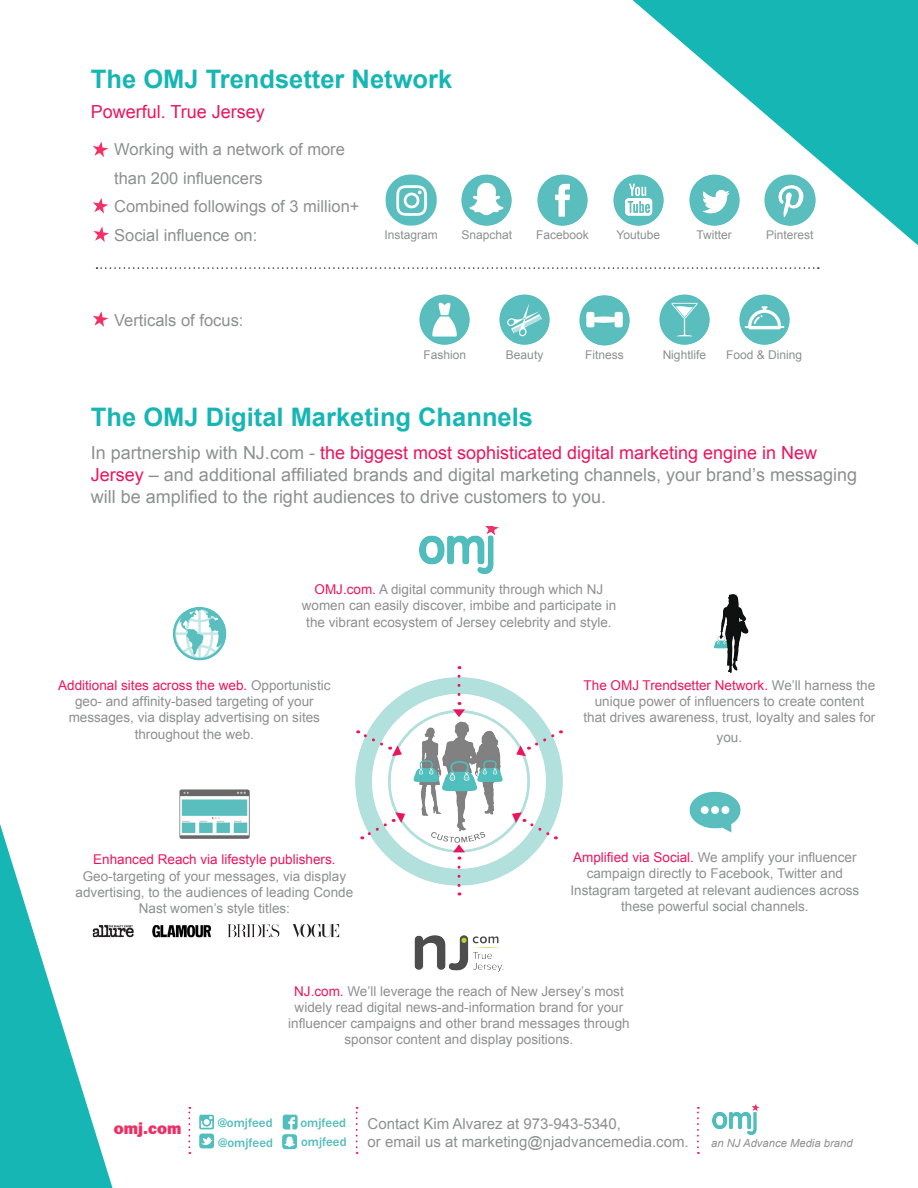
<style>
.page{position:relative;width:918px;height:1188px;background:#fff}
.page>*{position:absolute;margin:0;border:0;box-sizing:border-box;transform-origin:0 0}
.t1{font:700 25.5px "Arial";color:#16b6b4}
.t2{font:18px/21.6px "Arial";color:#8e8f8f}
.t3{font:18px "Arial";color:#ec155d}
.t4{font:16.65px "ITC Franklin Gothic Std Hvy";color:#ed3065}
.t5{font:16.5px/28.5px "Arial";color:#8e8f8f}
.t6{font:15px "Arial";color:#8e8f8f}
.t7{font:13.5px/16.2px "Arial";color:#8e8f8f;text-align:center}
.t8{font:500 12.9px "ITC Franklin Gothic Std";color:#52bdbc}
.t9{font:12px "Arial";color:#8e8f8f}
.t10{font:italic 11.25px "Arial";color:#8e8f8f}
.s1{color:#ec155d}
</style>
<div class="page">
<svg style="left:0;top:824px;width:113px;height:364px"></svg>
<svg style="left:632px;top:0;width:286px;height:245px;fill:#16b6b4"></svg>
<svg style="left:93px;top:141px;width:15px;height:16px"></svg>
<svg style="left:93px;top:311px;width:15px;height:16px"></svg>
<svg style="left:93px;top:198px;width:15px;height:16px"></svg>
<img style="left:461px;top:174px;width:51px;height:52px">
<img style="left:499px;top:294px;width:51px;height:51px">
<img style="left:613px;top:174px;width:51px;height:52px">
<img style="left:659px;top:294px;width:51px;height:51px">
<img style="left:385px;top:174px;width:52px;height:52px">
<img style="left:419px;top:294px;width:51px;height:51px">
<img style="left:688px;top:174px;width:52px;height:52px">
<img style="left:739px;top:294px;width:51px;height:51px">
<img style="left:537px;top:174px;width:51px;height:52px">
<img style="left:579px;top:295px;width:51px;height:50px">
<img style="left:764px;top:174px;width:52px;height:52px">
<svg style="left:97px;top:267px;width:722px;height:2px"></svg>
<img style="left:355px;top:668px;width:208px;height:217px">
<img style="left:362px;top:686px;width:192px;height:193px">
<img style="left:714px;top:594px;width:35px;height:80px">
<img style="left:419px;top:526px;width:80px;height:48px">
<img style="left:414px;top:935px;width:90px;height:37px">
<img style="left:179px;top:789px;width:71px;height:50px">
<img style="left:689px;top:791px;width:52px;height:42px">
<img style="left:172px;top:607px;width:55px;height:54px">
<svg style="left:458px;top:666px;width:2px;height:29px"></svg>
<svg style="left:453px;top:702px;width:12px;height:15px"></svg>
<svg style="left:458px;top:867px;width:2px;height:29px"></svg>
<svg style="left:453px;top:844px;width:12px;height:16px"></svg>
<svg style="left:512px;top:812px;width:44px;height:28px"></svg>
<svg style="left:362px;top:812px;width:43px;height:28px"></svg>
<svg style="left:516px;top:730px;width:45px;height:26px"></svg>
<svg style="left:358px;top:730px;width:44px;height:26px"></svg>
<svg style="left:199px;top:1115px;width:15px;height:14px"></svg>
<div style="left:199px;top:1134px;width:15px;height:14px;background:#52bdbc;border-radius:3px"></div>
<svg style="left:201px;top:1137px;width:12px;height:8px"></svg>
<svg style="left:282px;top:1115px;width:16px;height:34px"></svg>
<svg style="left:188px;top:1107px;width:2px;height:47px"></svg>
<svg style="left:356px;top:1107px;width:2px;height:47px"></svg>
<img style="left:712px;top:1104px;width:47px;height:30px">
<svg style="left:697px;top:1107px;width:2px;height:47px"></svg>
<img style="left:85px;top:916px;width:255px;height:26px">
<svg style="left:94px;top:226px;width:15px;height:16px"></svg>
<p class="t1" style="left:91px;top:62px;width:363px">The OMJ Trendsetter Network</p>
<p class="t3" style="left:91px;top:100px;width:176px">Powerful. True Jersey</p>
<p class="t5" style="left:114px;top:135px;width:232px">Working with a network of more than 200 influencers</p>
<p class="t5" style="left:114px;top:192px;width:247px">Combined followings of 3 million+</p>
<p class="t5" style="left:114px;top:221px;width:145px">Social influence on:</p>
<p class="t9" style="left:384px;top:227px;width:55px">Instagram</p>
<p class="t9" style="left:461px;top:227px;width:52px">Snapchat</p>
<p class="t9" style="left:536px;top:227px;width:54px">Facebook</p>
<p class="t9" style="left:617px;top:227px;width:45px">Youtube</p>
<p class="t9" style="left:696px;top:227px;width:37px">Twitter</p>
<p class="t9" style="left:766px;top:227px;width:49px">Pinterest</p>
<p class="t5" style="left:114px;top:306px;width:131px">Verticals of focus:</p>
<p class="t9" style="left:423px;top:347px;width:44px">Fashion</p>
<p class="t9" style="left:506px;top:347px;width:39px">Beauty</p>
<p class="t9" style="left:585px;top:347px;width:40px">Fitness</p>
<p class="t9" style="left:663px;top:347px;width:45px">Nightlife</p>
<p class="t9" style="left:726px;top:347px;width:78px">Food &amp; Dining</p>
<p class="t1" style="left:91px;top:400px;width:444px">The OMJ Digital Marketing Channels</p>
<p class="t2" style="left:91px;top:443px;width:768px">In partnership with NJ.com - <span class="s1">the biggest most sophisticated digital marketing engine in New<br>Jersey</span> – and additional affiliated brands and digital marketing channels, your brand’s messaging will be amplified to the right audiences to drive customers to you.</p>
<p class="t7" style="left:302px;top:581px;width:316px"><span class="s1">OMJ.com.</span> A digital community through which NJ women can easily discover, imbibe and participate in the vibrant ecosystem of Jersey celebrity and style.</p>
<p class="t7" style="left:58px;top:677px;width:274px"><span class="s1">Additional sites across the web.</span> Opportunistic geo- and affinity-based targeting of your messages, via display advertising on sites throughout the web.</p>
<p class="t7" style="left:76px;top:852px;width:279px"><span class="s1">Enhanced Reach via lifestyle publishers.<br></span>Geo-targeting of your messages, via display advertising, to the audiences of leading Conde Nast women’s style titles:</p>
<p class="t7" style="left:583px;top:677px;width:293px"><span class="s1">The OMJ Trendsetter Network.</span> We’ll harness the unique power of influencers to create content that drives awareness, trust, loyalty and sales for</p>
<p class="t7" style="left:717px;top:730px;width:27px">you.</p>
<p class="t7" style="left:570px;top:850px;width:290px"><span class="s1">Amplified via Social.</span> We amplify your influencer campaign directly to Facebook, Twitter and Instagram targeted at relevant audiences across these powerful social channels.</p>
<p class="t7" style="left:288px;top:983px;width:343px"><span class="s1">NJ.com.</span> We’ll leverage the reach of New Jersey’s most widely read digital news-and-information brand for your influencer campaigns and other brand messages through sponsor content and display positions.</p>
<p class="t4" style="left:114px;top:1119px;width:69px">omj.com</p>
<p class="t8" style="left:218px;top:1115px;width:56px">@omjfeed</p>
<p class="t8" style="left:300px;top:1115px;width:47px">omjfeed</p>
<p class="t8" style="left:218px;top:1136px;width:56px">@omjfeed</p>
<p class="t8" style="left:301px;top:1135px;width:47px">omjfeed</p>
<p class="t6" style="left:368px;top:1114px;width:255px">Contact Kim Alvarez at 973-943-5340,</p>
<p class="t6" style="left:368px;top:1132px;width:323px">or email us at marketing@njadvancemedia.com.</p>
<p class="t10" style="left:711px;top:1136px;width:143px">an NJ Advance Media brand</p>
</div>
